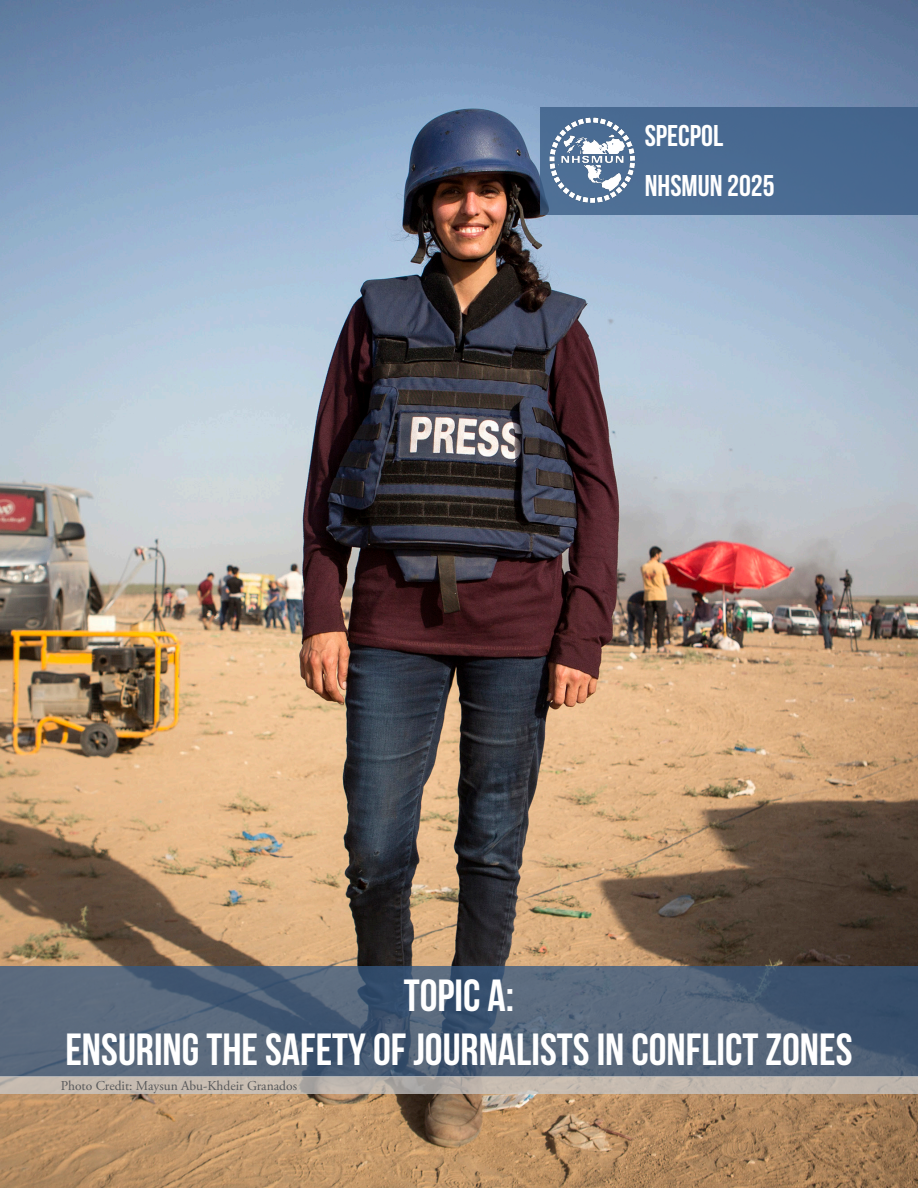
<style>
.page{position:relative;width:918px;height:1188px;background:#fff}
.page>*{position:absolute;margin:0;border:0;box-sizing:border-box;transform-origin:0 0}
.Title_Text_Bottom{font:700 45px "Bebas Neue";color:#fff}
.Topic_Letter{font:700 45px "Bebas Neue";color:#fff}
.t1{font:700 30px/49.5px "Bebas Neue";color:#fff}
.Photo_Caption_L{font:13.5px "Adobe Garamond Pro";color:#57585a}
</style>
<div class="page">
<img style="left:0;top:0;width:918px;height:1188px">
<svg style="left:0;top:966px;width:918px;height:110px;background:#4f6077"></svg>
<div style="left:540px;top:107px;width:378px;height:108px;background:#496991"></div>
<img style="left:549px;top:117px;width:86px;height:86px">
<svg style="left:0;top:1076px;width:918px;height:18px;background:#bfb6ad"></svg>
<p class="t1" style="left:645px;top:111px;width:131px">SPECPOL<br>NHSMUN 2025</p>
<p class="Topic_Letter" style="left:404px;top:971px;width:112px">TOPIC A:</p>
<p class="Title_Text_Bottom" style="left:65px;top:1025px;width:789px">ENSURING THE SAFETY OF JOURNALISTS IN CONFLICT ZONES</p>
<p class="Photo_Caption_L" style="left:61px;top:1078px;width:238px">Photo Credit: Maysun Abu-Khdeir Granados</p>
</div>
